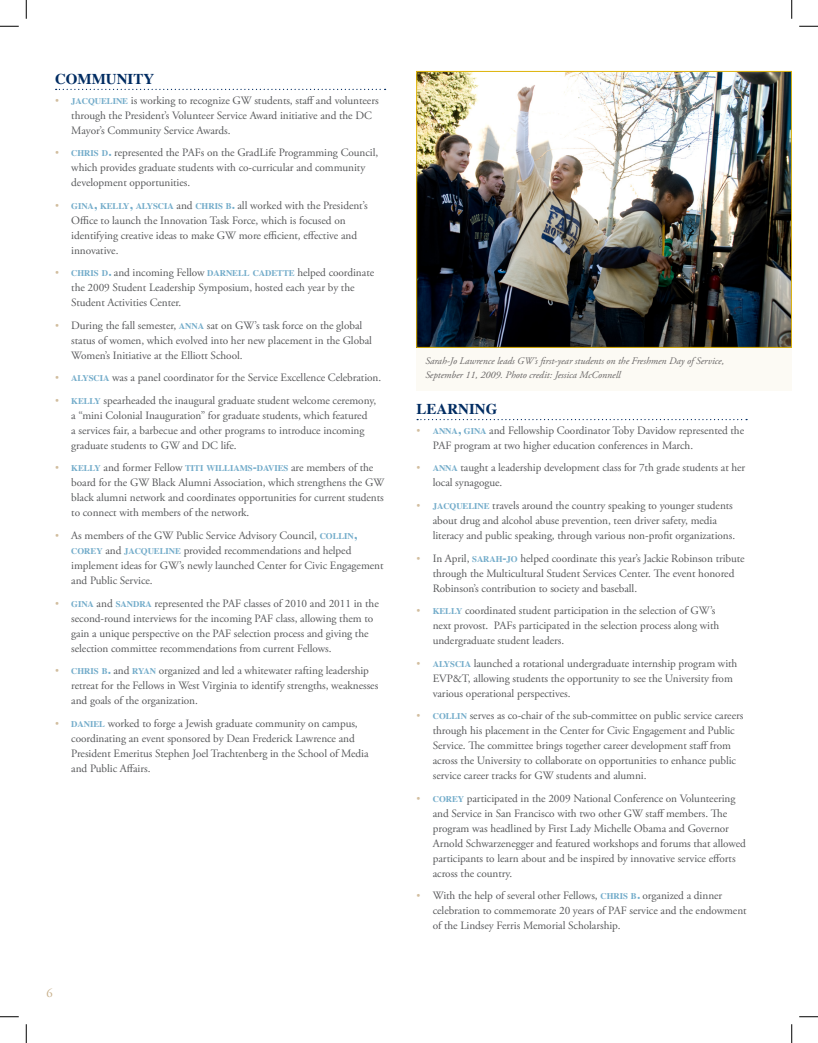
<style>
.page{position:relative;width:818px;height:1043px;background:#fff}
.page>*{position:absolute;margin:0;border:0;box-sizing:border-box;transform-origin:0 0}
.Ambassadorial_Semi_T{font:700 15px "Times";color:#002c62}
.t1{font:12.5px "Adobe Garamond Pro";color:#c8b08b}
.text{font:11.25px/15px "Adobe Garamond Pro";letter-spacing:-.005em;color:#57585a}
.About_Author{font:italic 10px/13.8px "Adobe Garamond Pro";color:#676464}
.s1{font-family:"Klavika";font-weight:500;font-stretch:condensed;color:#d2be9f}
.s2{font-family:"Times";font-weight:700;font-size:8.75px;color:#73acca}
.s3{font-family:"Times";font-weight:700;font-size:12.5px;color:#73acca}
</style>
<div class="page">
<div style="left:416px;top:333px;width:375px;height:57px;background:#fcfaf4"></div>
<img style="left:418px;top:73px;width:371px;height:272px">
<div style="left:416px;top:71px;width:375px;height:276px;border:1px solid #deb308"></div>
<svg style="left:56px;top:89px;width:329px;height:1px"></svg>
<svg style="left:417px;top:419px;width:330px;height:1px"></svg>
<svg style="left:0;top:25px;width:19px;height:2px"></svg>
<svg style="left:799px;top:25px;width:19px;height:2px"></svg>
<svg style="left:0;top:1016px;width:19px;height:1px"></svg>
<svg style="left:799px;top:1016px;width:19px;height:1px"></svg>
<svg style="left:25px;top:0;width:2px;height:19px"></svg>
<svg style="left:25px;top:1024px;width:2px;height:18px"></svg>
<svg style="left:791px;top:0;width:1px;height:19px"></svg>
<svg style="left:791px;top:1024px;width:1px;height:18px"></svg>
<p class="Ambassadorial_Semi_T" style="left:55px;top:64px;width:101px">COMMUNITY</p>
<p class="text" style="left:71px;top:93px;width:309px;text-indent:-16px"><span class="s1">•</span> <span class="s2">JACQUELINE</span> is working to recognize GW students, staff and volunteers through the President’s Volunteer Service Award initiative and the DC<br>Mayor’s Community Service Awards.</p>
<p class="text" style="left:71px;top:146px;width:308px;text-indent:-16px"><span class="s1">•</span> <span class="s2">CHRIS D</span><span class="s3">.</span> represented the PAFs on the GradLife Programming Council, which provides graduate students with co-curricular and community development opportunities.</p>
<p class="text" style="left:71px;top:198px;width:298px;text-indent:-16px"><span class="s1">•</span> <span class="s2">GINA</span><span class="s3">,</span> <span class="s2">KELLY</span><span class="s3">,</span> <span class="s2">ALYSCIA</span> and <span class="s2">CHRIS B</span><span class="s3">.</span> all worked with the President’s Office to launch the Innovation Task Force, which is focused on identifying creative ideas to make GW more efficient, effective and innovative.</p>
<p class="text" style="left:71px;top:266px;width:304px;text-indent:-16px"><span class="s1">•</span> <span class="s2">CHRIS D</span><span class="s3">.</span> and incoming Fellow <span class="s2">DARNELL CADETTE</span> helped coordinate the 2009 Student Leadership Symposium, hosted each year by the<br>Student Activities Center.</p>
<p class="text" style="left:71px;top:318px;width:302px;text-indent:-16px"><span class="s1">•</span> During the fall semester, <span class="s2">ANNA</span> sat on GW’s task force on the global status of women, which evolved into her new placement in the Global<br>Women’s Initiative at the Elliott School.</p>
<p class="text" style="left:55px;top:371px;width:328px"><span class="s1">•</span> <span class="s2">ALYSCIA</span> was a panel coordinator for the Service Excellence Celebration.</p>
<p class="text" style="left:71px;top:393px;width:306px;text-indent:-16px"><span class="s1">•</span> <span class="s2">KELLY</span> spearheaded the inaugural graduate student welcome ceremony, a “mini Colonial Inauguration” for graduate students, which featured<br>a services fair, a barbecue and other programs to introduce incoming graduate students to GW and DC life.</p>
<p class="text" style="left:71px;top:461px;width:314px;text-indent:-16px"><span class="s1">•</span> <span class="s2">KELLY</span> and former Fellow <span class="s2">TITI WILLIAMS</span><span class="s3">-</span><span class="s2">DAVIES</span> are members of the board for the GW Black Alumni Association, which strengthens the GW black alumni network and coordinates opportunities for current students to connect with members of the network.</p>
<p class="text" style="left:71px;top:528px;width:314px;text-indent:-16px"><span class="s1">•</span> As members of the GW Public Service Advisory Council, <span class="s2">COLLIN</span><span class="s3">, </span><span class="s2">COREY</span> and <span class="s2">JACQUELINE</span> provided recommendations and helped implement ideas for GW’s newly launched Center for Civic Engagement and Public Service.</p>
<p class="text" style="left:71px;top:596px;width:309px;text-indent:-16px"><span class="s1">•</span> <span class="s2">GINA</span> and <span class="s2">SANDRA</span> represented the PAF classes of 2010 and 2011 in the second-round interviews for the incoming PAF class, allowing them to gain a unique perspective on the PAF selection process and giving the selection committee recommendations from current Fellows.</p>
<p class="text" style="left:71px;top:663px;width:308px;text-indent:-16px"><span class="s1">•</span> <span class="s2">CHRIS B</span><span class="s3">.</span> and <span class="s2">RYAN</span> organized and led a whitewater rafting leadership retreat for the Fellows in West Virginia to identify strengths, weaknesses and goals of the organization.</p>
<p class="text" style="left:71px;top:716px;width:299px;text-indent:-16px"><span class="s1">•</span> <span class="s2">DANIEL</span> worked to forge a Jewish graduate community on campus, coordinating an event sponsored by Dean Frederick Lawrence and President Emeritus Stephen Joel Trachtenberg in the School of Media and Public Affairs.</p>
<p class="t1" style="left:46px;top:985px;width:8px">6</p>
<p class="About_Author" style="left:425px;top:354px;width:300px">Sarah-Jo Lawrence leads GW’s first-year students on the Freshmen Day of Service,<br>September 11, 2009. Photo credit: Jessica McConnell</p>
<p class="Ambassadorial_Semi_T" style="left:416px;top:394px;width:82px">LEARNING</p>
<p class="text" style="left:432px;top:423px;width:313px;text-indent:-16px"><span class="s1">•</span> <span class="s2">ANNA</span><span class="s3">,</span> <span class="s2">GINA</span> and Fellowship Coordinator Toby Davidow represented the<br>PAF program at two higher education conferences in March.</p>
<p class="text" style="left:432px;top:461px;width:314px;text-indent:-16px"><span class="s1">•</span> <span class="s2">ANNA</span> taught a leadership development class for 7th grade students at her local synagogue.</p>
<p class="text" style="left:432px;top:498px;width:304px;text-indent:-16px"><span class="s1">•</span> <span class="s2">JACQUELINE</span> travels around the country speaking to younger students about drug and alcohol abuse prevention, teen driver safety, media literacy and public speaking, through various non-profit organizations.</p>
<p class="text" style="left:432px;top:551px;width:313px;text-indent:-16px"><span class="s1">•</span> In April, <span class="s2">SARAH</span><span class="s3">-</span><span class="s2">JO</span> helped coordinate this year’s Jackie Robinson tribute through the Multicultural Student Services Center. The event honored<br>Robinson’s contribution to society and baseball.</p>
<p class="text" style="left:432px;top:603px;width:288px;text-indent:-16px"><span class="s1">•</span> <span class="s2">KELLY</span> coordinated student participation in the selection of GW’s next provost. PAFs participated in the selection process along with undergraduate student leaders.</p>
<p class="text" style="left:432px;top:656px;width:306px;text-indent:-16px"><span class="s1">•</span> <span class="s2">ALYSCIA</span> launched a rotational undergraduate internship program with<br>EVP&amp;T, allowing students the opportunity to see the University from various operational perspectives.</p>
<p class="text" style="left:432px;top:708px;width:312px;text-indent:-16px"><span class="s1">•</span> <span class="s2">COLLIN</span> serves as co-chair of the sub-committee on public service careers through his placement in the Center for Civic Engagement and Public Service. The committee brings together career development staff from across the University to collaborate on opportunities to enhance public service career tracks for GW students and alumni.</p>
<p class="text" style="left:432px;top:791px;width:315px;text-indent:-16px"><span class="s1">•</span> <span class="s2">COREY</span> participated in the 2009 National Conference on Volunteering and Service in San Francisco with two other GW staff members. The program was headlined by First Lady Michelle Obama and Governor Arnold Schwarzenegger and featured workshops and forums that allowed participants to learn about and be inspired by innovative service efforts across the country.</p>
<p class="text" style="left:432px;top:888px;width:315px;text-indent:-16px"><span class="s1">•</span> With the help of several other Fellows, <span class="s2">CHRIS B</span><span class="s3">.</span> organized a dinner celebration to commemorate 20 years of PAF service and the endowment of the Lindsey Ferris Memorial Scholarship.</p>
</div>
